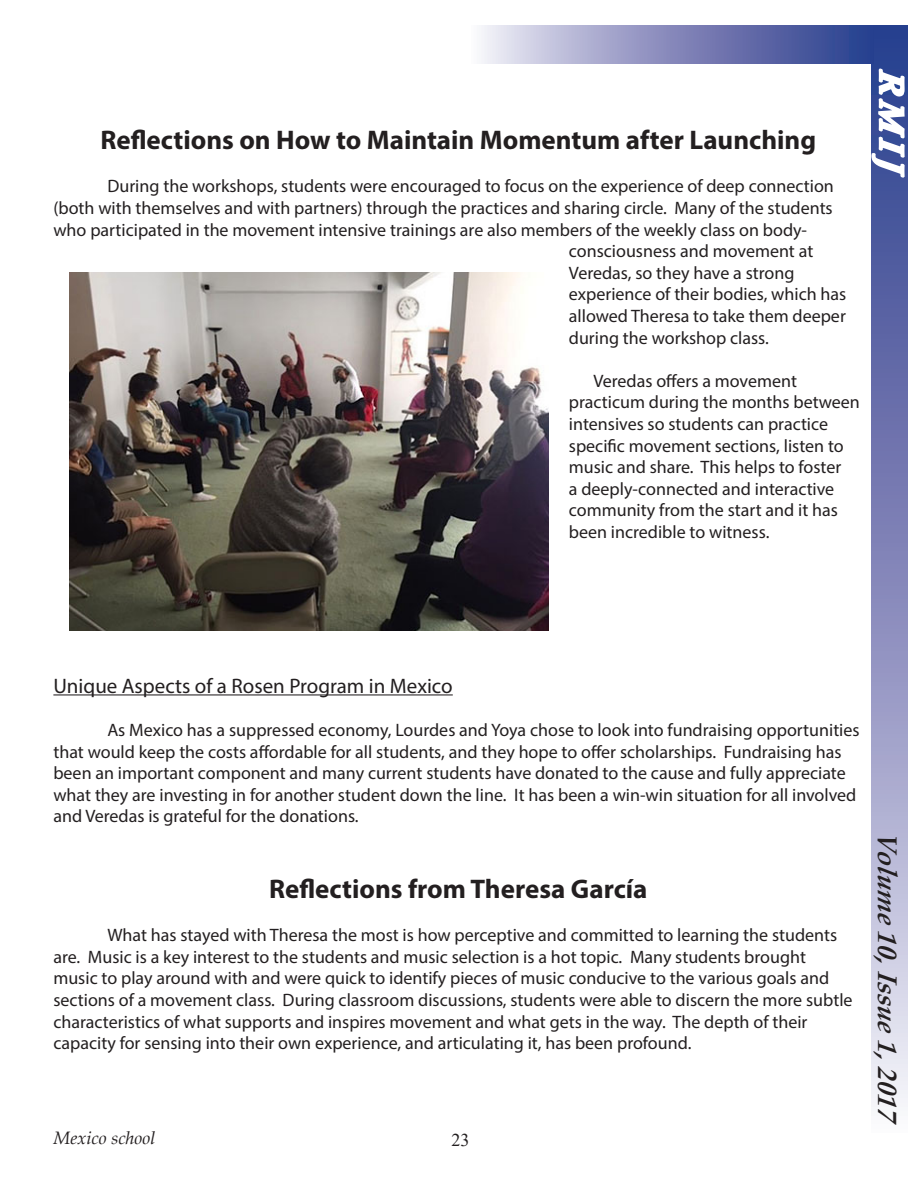
<style>
.page{position:relative;width:918px;height:1188px;background:#fff}
.page>*{position:absolute;margin:0;border:0;box-sizing:border-box;transform-origin:0 0}
.t1{font:italic 700 33px "Palatino Linotype";color:#fff}
.t2{font:700 27px "Myriad Pro";color:#231f20}
.t3{font:italic 700 27px "Palatino Linotype";color:#231f20}
.t4{font:21px "Myriad Pro";color:#231f20}
.t5{font:18px/21.6px "Myriad Pro";color:#231f20}
.t6{font:italic 18px "Palatino Linotype";color:#231f20}
.t7{font:18px "Times New Roman";color:#231f20}
</style>
<div class="page">
<svg style="left:872px;top:258px;width:36px;height:845px;background:#9b9dc6"></svg>
<svg style="left:870px;top:25px;width:38px;height:233px;background:#596aa7"></svg>
<svg style="left:482px;top:26px;width:391px;height:37px;background:#868cbc"></svg>
<hr style="left:53px;top:694px;width:400px;height:1px;background:#231f20">
<img style="left:69px;top:273px;width:480px;height:358px">
<p class="t2" style="left:100px;top:123px;width:717px">Reflections on How to Maintain Momentum after Launching</p>
<p class="t5" style="left:107px;top:175px;width:728px">During the workshops, students were encouraged to focus on the experience of deep connection</p>
<p class="t5" style="left:53px;top:197px;width:781px">(both with themselves and with partners) through the practices and sharing circle. Many of the students</p>
<p class="t5" style="left:53px;top:219px;width:755px">who participated in the movement intensive trainings are also members of the weekly class on body-</p>
<p class="t5" style="left:569px;top:240px;width:246px">consciousness and movement at</p>
<p class="t5" style="left:569px;top:262px;width:227px">Veredas, so they have a strong</p>
<p class="t5" style="left:569px;top:283px;width:279px">experience of their bodies, which has</p>
<p class="t5" style="left:569px;top:305px;width:279px">allowed Theresa to take them deeper</p>
<p class="t5" style="left:569px;top:327px;width:202px">during the workshop class.</p>
<p class="t5" style="left:569px;top:370px;width:293px;text-indent:25px">Veredas offers a movement practicum during the months between intensives so students can practice specific movement sections, listen to music and share. This helps to foster<br>a deeply-connected and interactive community from the start and it has been incredible to witness.</p>
<h1 class="t1" style="left:915px;top:70px;width:111px;rotate:90deg">RMIJ</h1>
<p class="t4" style="left:53px;top:673px;width:401px">Unique Aspects of a Rosen Program in Mexico</p>
<p class="t5" style="left:53px;top:719px;width:808px;text-indent:54px">As Mexico has a suppressed economy, Lourdes and Yoya chose to look into fundraising opportunities that would keep the costs affordable for all students, and they hope to offer scholarships. Fundraising has been an important component and many current students have donated to the cause and fully appreciate what they are investing in for another student down the line. It has been a win-win situation for all involved and Veredas is grateful for the donations.</p>
<p class="t2" style="left:269px;top:871px;width:380px">Reflections from Theresa García</p>
<p class="t5" style="left:53px;top:924px;width:801px;text-indent:54px">What has stayed with Theresa the most is how perceptive and committed to learning the students are. Music is a key interest to the students and music selection is a hot topic. Many students brought music to play around with and were quick to identify pieces of music conducive to the various goals and sections of a movement class. During classroom discussions, students were able to discern the more subtle characteristics of what supports and inspires movement and what gets in the way. The depth of their capacity for sensing into their own experience, and articulating it, has been profound.</p>
<p class="t6" style="left:54px;top:1125px;width:104px">Mexico school</p>
<p class="t7" style="left:451px;top:1128px;width:19px">23</p>
<p class="t3" style="left:906px;top:832px;width:296px;rotate:90deg">Volume 10,Issue 1,2017</p>
</div>
